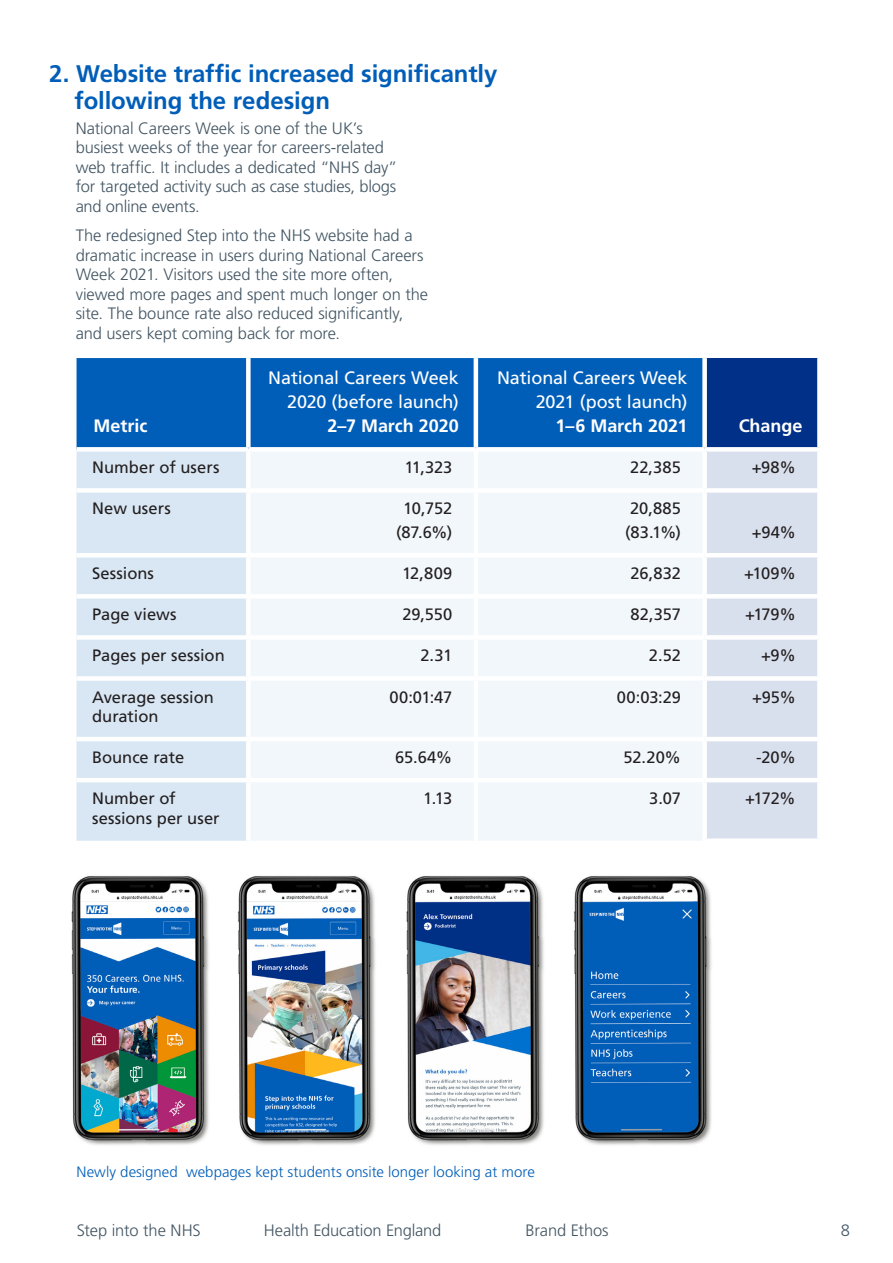
<style>
.page{position:relative;width:893px;height:1263px;background:#fff}
.page>*{position:absolute;margin:0;border:0;box-sizing:border-box;transform-origin:0 0}
.t1{font:700 24px/27px "Frutiger LT Std";letter-spacing:-.005em;color:#005eb8}
.t2{font:18px/24px "Frutiger LT Std";letter-spacing:-.005em;color:#fff;text-align:right}
.t3{font:700 18px "Frutiger LT Std";color:#fff}
.t4{font:300 16.5px/19.5px "Frutiger LT Std";letter-spacing:-.005em;color:#425563}
.t5{font:16.5px/23.7px "Frutiger LT Std";color:#231f20}
.t6{font:300 15px "Frutiger LT Std";color:#005eb8}
</style>
<div class="page">
<img style="left:71px;top:876px;width:641px;height:269px">
<div style="left:77px;top:358px;width:625px;height:89px;background:#005eb8"></div>
<div style="left:705px;top:358px;width:114px;height:91px;background:#003087"></div>
<div style="left:77px;top:452px;width:169px;height:389px;background:#d9e7f4"></div>
<div style="left:251px;top:452px;width:451px;height:388px;background:#f2f7fb"></div>
<div style="left:707px;top:452px;width:110px;height:386px;background:#d9e0ed"></div>
<div style="left:246px;top:358px;width:5px;height:89px;background:#fff"></div>
<hr style="left:474px;top:358px;width:4px;height:89px;background:#fff">
<hr style="left:474px;top:452px;width:4px;height:36px;background:#fff">
<div style="left:77px;top:488px;width:171px;height:5px;background:#fff"></div>
<div style="left:248px;top:488px;width:228px;height:5px;background:#fff"></div>
<div style="left:476px;top:488px;width:229px;height:5px;background:#fff"></div>
<hr style="left:474px;top:493px;width:4px;height:60px;background:#fff">
<hr style="left:77px;top:553px;width:171px;height:4px;background:#fff">
<hr style="left:248px;top:553px;width:228px;height:4px;background:#fff">
<hr style="left:476px;top:553px;width:229px;height:4px;background:#fff">
<hr style="left:474px;top:557px;width:4px;height:37px;background:#fff">
<div style="left:77px;top:594px;width:171px;height:5px;background:#fff"></div>
<div style="left:248px;top:594px;width:228px;height:5px;background:#fff"></div>
<div style="left:476px;top:594px;width:229px;height:5px;background:#fff"></div>
<hr style="left:474px;top:599px;width:4px;height:36px;background:#fff">
<div style="left:77px;top:635px;width:171px;height:5px;background:#fff"></div>
<div style="left:248px;top:635px;width:228px;height:5px;background:#fff"></div>
<div style="left:476px;top:635px;width:229px;height:5px;background:#fff"></div>
<hr style="left:474px;top:640px;width:4px;height:36px;background:#fff">
<div style="left:77px;top:676px;width:171px;height:5px;background:#fff"></div>
<div style="left:248px;top:676px;width:228px;height:5px;background:#fff"></div>
<div style="left:476px;top:676px;width:229px;height:5px;background:#fff"></div>
<hr style="left:474px;top:681px;width:4px;height:56px;background:#fff">
<hr style="left:77px;top:737px;width:171px;height:4px;background:#fff">
<hr style="left:248px;top:737px;width:228px;height:4px;background:#fff">
<hr style="left:476px;top:737px;width:229px;height:4px;background:#fff">
<hr style="left:474px;top:741px;width:4px;height:37px;background:#fff">
<hr style="left:474px;top:782px;width:4px;height:59px;background:#fff">
<hr style="left:77px;top:778px;width:171px;height:4px;background:#fff">
<hr style="left:248px;top:778px;width:228px;height:4px;background:#fff">
<hr style="left:476px;top:778px;width:229px;height:4px;background:#fff">
<div style="left:705px;top:488px;width:117px;height:5px;background:#fff"></div>
<hr style="left:705px;top:553px;width:117px;height:4px;background:#fff">
<div style="left:705px;top:594px;width:117px;height:5px;background:#fff"></div>
<div style="left:705px;top:635px;width:117px;height:5px;background:#fff"></div>
<div style="left:705px;top:676px;width:117px;height:5px;background:#fff"></div>
<hr style="left:705px;top:737px;width:117px;height:4px;background:#fff">
<hr style="left:705px;top:778px;width:117px;height:4px;background:#fff">
<div style="left:702px;top:358px;width:5px;height:89px;background:#fff"></div>
<div style="left:817px;top:358px;width:5px;height:89px;background:#fff"></div>
<div style="left:705px;top:447px;width:117px;height:5px;background:#fff"></div>
<h1 class="t1" style="left:75px;top:60px;width:424px;text-indent:-26px">2. Website traffic increased significantly following the redesign</h1>
<p class="t4" style="left:76px;top:119px;width:323px">National Careers Week is one of the UK’s busiest weeks of the year for careers-related web traffic. It includes a dedicated “NHS day” for targeted activity such as case studies, blogs and online events.</p>
<p class="t4" style="left:76px;top:226px;width:354px">The redesigned Step into the NHS website had a dramatic increase in users during National Careers Week 2021. Visitors used the site more often, viewed more pages and spent much longer on the site. The bounce rate also reduced significantly, and users kept coming back for more.</p>
<p class="t3" style="left:94px;top:415px;width:55px">Metric</p>
<p class="t2" style="left:268px;top:366px;width:192px">National Careers Week<br>2020 (before launch)</p>
<p class="t3" style="left:327px;top:415px;width:133px">2–7 March 2020</p>
<p class="t2" style="left:497px;top:366px;width:192px">National Careers Week<br>2021 (post launch)</p>
<p class="t3" style="left:555px;top:415px;width:134px">1–6 March 2021</p>
<p class="t3" style="left:739px;top:415px;width:65px">Change</p>
<p class="t5" style="left:92px;top:456px;width:129px">Number of users</p>
<p class="t5" style="left:404px;top:456px;width:49px">11,323</p>
<p class="t5" style="left:630px;top:456px;width:52px">22,385</p>
<p class="t5" style="left:752px;top:456px;width:46px">+98%</p>
<p class="t5" style="left:92px;top:497px;width:80px">New users</p>
<p class="t5" style="left:396px;top:497px;width:58px;text-align:center">10,752 (87.6%)</p>
<p class="t5" style="left:625px;top:497px;width:57px">20,885 (83.1%)</p>
<p class="t5" style="left:752px;top:521px;width:45px">+94%</p>
<p class="t5" style="left:92px;top:562px;width:63px">Sessions</p>
<p class="t5" style="left:402px;top:562px;width:52px">12,809</p>
<p class="t5" style="left:630px;top:562px;width:52px">26,832</p>
<p class="t5" style="left:744px;top:562px;width:53px">+109%</p>
<p class="t5" style="left:92px;top:603px;width:86px">Page views</p>
<p class="t5" style="left:402px;top:603px;width:51px">29,550</p>
<p class="t5" style="left:631px;top:603px;width:52px">82,357</p>
<p class="t5" style="left:745px;top:603px;width:52px">+179%</p>
<p class="t5" style="left:92px;top:644px;width:134px">Pages per session</p>
<p class="t5" style="left:420px;top:644px;width:33px">2.31</p>
<p class="t5" style="left:649px;top:644px;width:34px">2.52</p>
<p class="t5" style="left:761px;top:644px;width:36px">+9%</p>
<p class="t5" style="left:92px;top:687px;width:123px;line-height:19.5px">Average session duration</p>
<p class="t5" style="left:389px;top:685px;width:64px">00:01:47</p>
<p class="t5" style="left:617px;top:685px;width:66px">00:03:29</p>
<p class="t5" style="left:752px;top:685px;width:45px">+95%</p>
<p class="t5" style="left:92px;top:746px;width:93px">Bounce rate</p>
<p class="t5" style="left:395px;top:746px;width:59px">65.64%</p>
<p class="t5" style="left:623px;top:746px;width:59px">52.20%</p>
<p class="t5" style="left:756px;top:746px;width:41px">-20%</p>
<p class="t5" style="left:92px;top:789px;width:129px;line-height:19.5px">Number of sessions per user</p>
<p class="t5" style="left:423px;top:787px;width:31px">1.13</p>
<p class="t5" style="left:649px;top:787px;width:33px">3.07</p>
<p class="t5" style="left:745px;top:787px;width:52px">+172%</p>
<p class="t6" style="left:77px;top:1163px;width:460px">Newly designed webpages kept students onsite longer looking at more</p>
<p class="t4" style="left:77px;top:1220px;width:125px">Step into the NHS</p>
<p class="t4" style="left:264px;top:1220px;width:179px">Health Education England</p>
<p class="t4" style="left:526px;top:1220px;width:85px">Brand Ethos</p>
<p class="t4" style="left:841px;top:1220px;width:11px">8</p>
</div>
